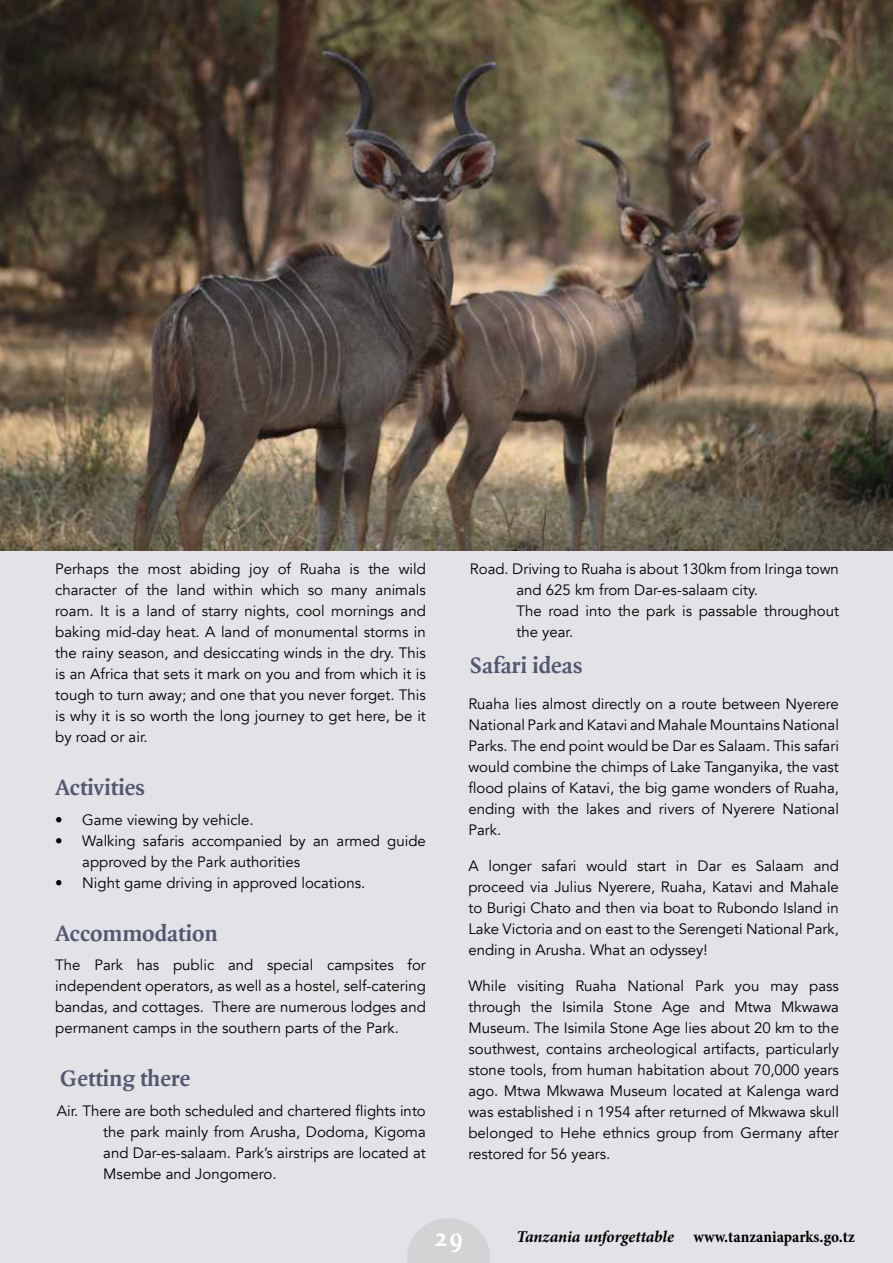
<style>
.page{position:relative;width:893px;height:1263px;background:#e2e2e7}
.page>*{position:absolute;margin:0;border:0;box-sizing:border-box;transform-origin:0 0}
.t1{font:700 27px "Quadraat";color:#fff}
.t2{font:700 24px "Quadraat";color:#515870}
.t3{font:700 condensed 16.5px "Minion Pro";color:#000}
.t4{font:15px/21px "Avenir";color:#000;text-align:justify}
.s1{font-style:italic;font-stretch:normal}
</style>
<div class="page">
<img style="left:0;top:0;width:893px;height:551px">
<svg style="left:407px;top:1218px;width:83px;height:45px"></svg>
<p class="t4" style="left:55px;top:559px;width:372px">Perhaps the most abiding joy of Ruaha is the wild character of the land within which so many animals roam. It is a land of starry nights, cool mornings and baking mid-day heat. A land of monumental storms in the rainy season, and desiccating winds in the dry. This is an Africa that sets it mark on you and from which it is tough to turn away; and one that you never forget. This is why it is so worth the long journey to get here, be it by road or air.</p>
<h2 class="t2" style="left:55px;top:775px;width:91px">Activities</h2>
<p class="t4" style="left:55px;top:809px;width:200px">• Game viewing by vehicle.</p>
<p class="t4" style="left:82px;top:830px;width:345px;text-indent:-27px">• Walking safaris accompanied by an armed guide approved by the Park authorities</p>
<p class="t4" style="left:55px;top:872px;width:312px">• Night game driving in approved locations.</p>
<h2 class="t2" style="left:55px;top:921px;width:164px">Accommodation</h2>
<p class="t4" style="left:55px;top:955px;width:372px">The Park has public and special campsites for independent operators, as well as a hostel, self-catering bandas, and cottages. There are numerous lodges and permanent camps in the southern parts of the Park.</p>
<h2 class="t2" style="left:60px;top:1066px;width:131px">Getting there</h2>
<p class="t4" style="left:103px;top:1100px;width:324px;text-indent:-47px">Air. There are both scheduled and chartered flights into the park mainly from Arusha, Dodoma, Kigoma and Dar-es-salaam. Park’s airstrips are located at Msembe and Jongomero.</p>
<p class="t4" style="left:516px;top:559px;width:324px;text-align:left;text-indent:-47px">Road. Driving to Ruaha is about 130km from Iringa town and 625 km from Dar-es-salaam city.<br>The road into the park is passable throughout the year.</p>
<h2 class="t2" style="left:470px;top:653px;width:114px">Safari ideas</h2>
<p class="t4" style="left:468px;top:694px;width:372px">Ruaha lies almost directly on a route between Nyerere National Park and Katavi and Mahale Mountains National Parks. The end point would be Dar es Salaam. This safari would combine the chimps of Lake Tanganyika, the vast flood plains of Katavi, the big game wonders of Ruaha, ending with the lakes and rivers of Nyerere National Park.</p>
<p class="t4" style="left:468px;top:856px;width:372px">A longer safari would start in Dar es Salaam and proceed via Julius Nyerere, Ruaha, Katavi and Mahale to Burigi Chato and then via boat to Rubondo Island in Lake Victoria and on east to the Serengeti National Park, ending in Arusha. What an odyssey!</p>
<p class="t4" style="left:468px;top:976px;width:372px">While visiting Ruaha National Park you may pass through the Isimila Stone Age and Mtwa Mkwawa Museum. The Isimila Stone Age lies about 20 km to the southwest, contains archeological artifacts, particularly stone tools, from human habitation about 70,000 years ago. Mtwa Mkwawa Museum located at Kalenga ward was established i n 1954 after returned of Mkwawa skull belonged to Hehe ethnics group from Germany after restored for 56 years.</p>
<h1 class="t1" style="left:434px;top:1224px;width:31px">29</h1>
<p class="t3" style="left:517px;top:1225px;width:340px"><span class="s1">Tanzania unforgettable</span> www.tanzaniaparks.go.tz</p>
</div>
